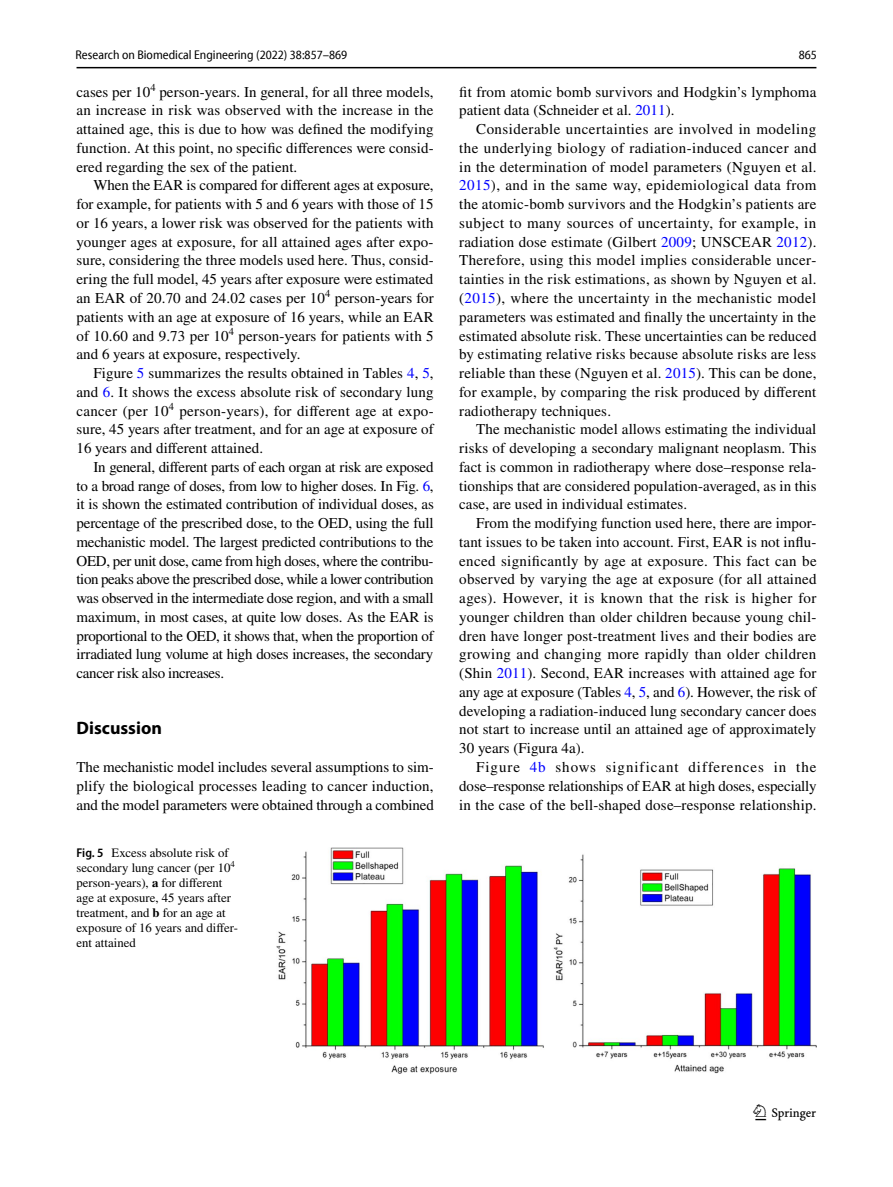
<style>
.page{position:relative;width:893px;height:1187px;background:#fff}
.page>*{position:absolute;margin:0;border:0;box-sizing:border-box;transform-origin:0 0}
.t1{font:22.5px "Springnew Regular 3";color:#000}
.t2{font:700 18px "Myriad Pro";color:#000}
.t3{font:15px/18.8px "STIX";letter-spacing:.005em;color:#000;text-align:justify}
.t4{font:12.75px/15px "STIX";color:#000}
.t5{font:semi-condensed 12.75px "Myriad Pro Unic";color:#000}
.s1{color:#00f}
.s2{font-family:"Myriad Pro";font-weight:600;font-stretch:semi-condensed}
.s3{font-weight:700}
</style>
<div class="page">
<hr style="left:77px;top:67px;width:739px;height:1px;background:#000">
<img style="left:276px;top:847px;width:540px;height:226px">
<p class="t5" style="left:76px;top:50px;width:273px">Research on Biomedical Engineering (2022) 38:857–869</p>
<p class="t5" style="left:799px;top:50px;width:20px">865</p>
<p class="t3" style="left:77px;top:83px;width:359px">cases per 10<sup>4</sup> person-years. In general, for all three models, an increase in risk was observed with the increase in the attained age, this is due to how was defined the modifying function. At this point, no specific differences were consid&shy;ered regarding the sex of the patient.</p>
<p class="t3" style="left:77px;top:177px;width:359px;text-indent:17px">When the EAR is compared for different ages at exposure, for example, for patients with 5 and 6 years with those of 15 or 16 years, a lower risk was observed for the patients with younger ages at exposure, for all attained ages after expo&shy;sure, considering the three models used here. Thus, consid&shy;ering the full model, 45 years after exposure were estimated an EAR of 20.70 and 24.02 cases per 10<sup>4</sup> person-years for patients with an age at exposure of 16 years, while an EAR of 10.60 and 9.73 per 10<sup>4</sup> person-years for patients with 5 and 6 years at exposure, respectively.</p>
<p class="t3" style="left:77px;top:364px;width:359px;text-indent:17px">Figure <span class="s1">5</span> summarizes the results obtained in Tables <span class="s1">4</span>, <span class="s1">5</span>, and <span class="s1">6</span>. It shows the excess absolute risk of secondary lung cancer (per 10<sup>4</sup> person-years), for different age at expo&shy;sure, 45 years after treatment, and for an age at exposure of 16 years and different attained.</p>
<p class="t3" style="left:77px;top:458px;width:359px;text-indent:17px">In general, different parts of each organ at risk are exposed to a broad range of doses, from low to higher doses. In Fig. <span class="s1">6</span>, it is shown the estimated contribution of individual doses, as percentage of the prescribed dose, to the OED, using the full mechanistic model. The largest predicted contributions to the OED, per unit dose, came from high doses, where the contribu&shy;tion peaks above the prescribed dose, while a lower contribution was observed in the intermediate dose region, and with a small maximum, in most cases, at quite low doses. As the EAR is proportional to the OED, it shows that, when the proportion of irradiated lung volume at high doses increases, the secondary cancer risk also increases.</p>
<p class="t2" style="left:77px;top:716px;width:87px">Discussion</p>
<p class="t3" style="left:77px;top:758px;width:359px">The mechanistic model includes several assumptions to sim&shy;plify the biological processes leading to cancer induction, and the model parameters were obtained through a combined</p>
<p class="t4" style="left:77px;top:846px;width:163px"><span class="s2">Fig. 5</span> Excess absolute risk of secondary lung cancer (per 10<sup>4 </sup>person-years), <span class="s3">a</span> for different age at exposure, 45 years after treatment, and <span class="s3">b</span> for an age at exposure of 16 years and differ&shy;ent attained</p>
<p class="t3" style="left:459px;top:83px;width:359px">fit from atomic bomb survivors and Hodgkin’s lymphoma patient data (Schneider et al. <span class="s1">2011</span>).</p>
<p class="t3" style="left:459px;top:121px;width:359px;text-indent:17px">Considerable uncertainties are involved in modeling the underlying biology of radiation-induced cancer and in the determination of model parameters (Nguyen et al.<br><span class="s1">2015</span>), and in the same way, epidemiological data from the atomic-bomb survivors and the Hodgkin’s patients are subject to many sources of uncertainty, for example, in radiation dose estimate (Gilbert <span class="s1">2009</span>; UNSCEAR <span class="s1">2012</span>).<br>Therefore, using this model implies considerable uncer&shy;tainties in the risk estimations, as shown by Nguyen et al. (<span class="s1">2015</span>), where the uncertainty in the mechanistic model parameters was estimated and finally the uncertainty in the estimated absolute risk. These uncertainties can be reduced by estimating relative risks because absolute risks are less reliable than these (Nguyen et al. <span class="s1">2015</span>). This can be done, for example, by comparing the risk produced by different radiotherapy techniques.</p>
<p class="t3" style="left:459px;top:421px;width:359px;text-indent:17px">The mechanistic model allows estimating the individual risks of developing a secondary malignant neoplasm. This fact is common in radiotherapy where dose–response rela&shy;tionships that are considered population-averaged, as in this case, are used in individual estimates.</p>
<p class="t3" style="left:459px;top:514px;width:359px;text-indent:17px">From the modifying function used here, there are impor&shy;tant issues to be taken into account. First, EAR is not influ&shy;enced significantly by age at exposure. This fact can be observed by varying the age at exposure (for all attained ages). However, it is known that the risk is higher for younger children than older children because young chil&shy;dren have longer post-treatment lives and their bodies are growing and changing more rapidly than older children (Shin <span class="s1">2011</span>). Second, EAR increases with attained age for any age at exposure (Tables <span class="s1">4</span>, <span class="s1">5</span>, and <span class="s1">6</span>). However, the risk of developing a radiation-induced lung secondary cancer does not start to increase until an attained age of approximately 30 years (Figura 4a).</p>
<p class="t3" style="left:459px;top:758px;width:359px;text-indent:17px">Figure <span class="s1">4b</span> shows significant differences in the dose–response relationships of EAR at high doses, especially in the case of the bell-shaped dose–response relationship.</p>
<h1 class="t1" style="left:755px;top:1104px;width:62px">1 3</h1>
</div>
